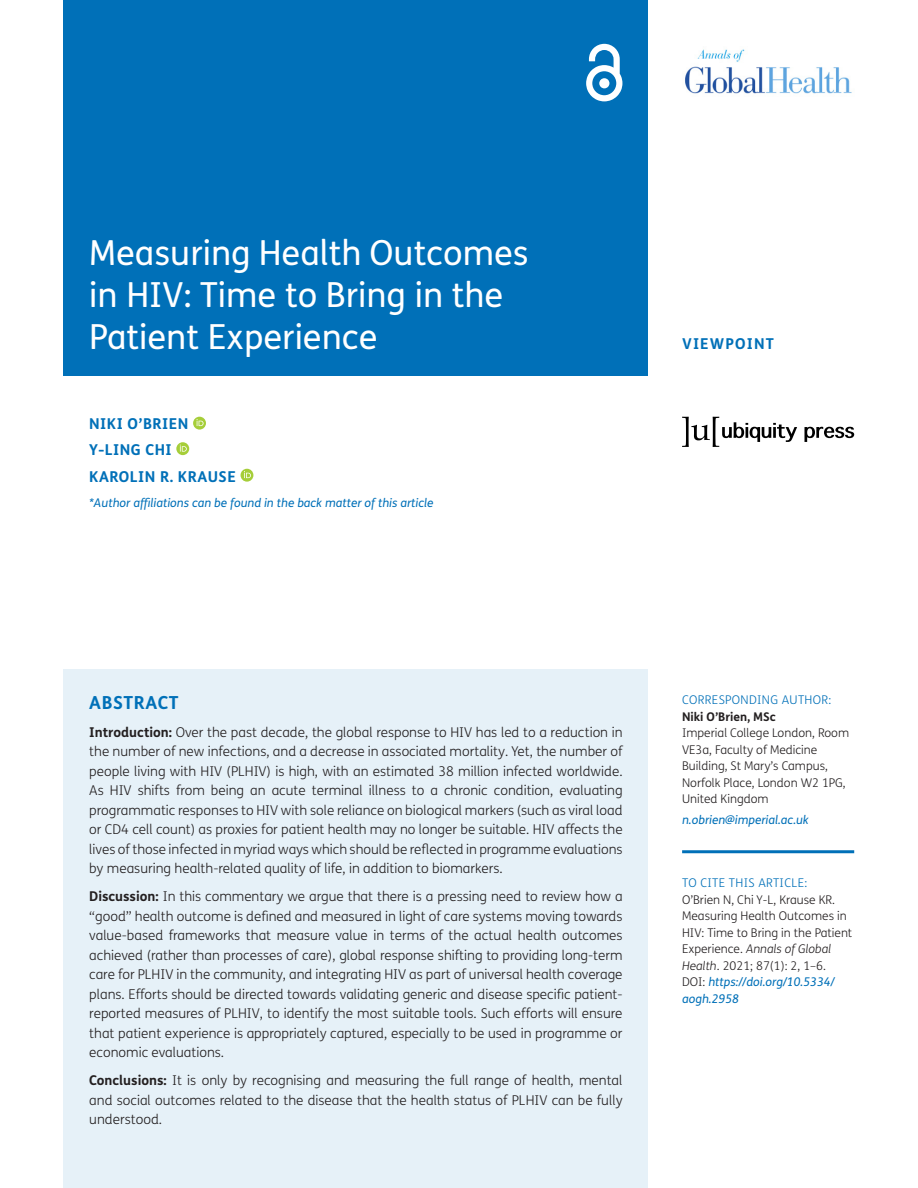
<style>
.page{position:relative;width:918px;height:1188px;background:#fff}
.page>*{position:absolute;margin:0;border:0;box-sizing:border-box;transform-origin:0 0}
.Article_Title{font:34.5px/42px "FS Me";color:#fff}
.t1{font:700 18px "FS Me";letter-spacing:.03em;color:#0070b8}
.Cover_Authors{font:700 15px "FS Me";letter-spacing:.03em;color:#0070b8}
.Cover_Authors-2{font:700 15px "FS Me";letter-spacing:.075em;color:#0070b8}
.Body_Copy{font:300 13.5px/19.5px "FS Me";color:#231f20;text-align:justify}
.Meta{font:300 12px/16.5px "FS Me";color:#231f20}
.Meta-2{font:italic 12px "FS Me";color:#0070b8}
.Meta_Titles{font:300 12px "FS Me";letter-spacing:.03em;color:#0070b8}
.Meta_Titles_-_Rule{font:300 12px "FS Me";letter-spacing:.03em;color:#0070b8}
.s1{font-weight:700}
.s2{font-style:italic}
.s3{font-weight:400;font-style:italic;color:#0070b8}
</style>
<div class="page">
<div style="left:64px;top:0;width:584px;height:376px;background:#0070b8"></div>
<svg style="left:586px;top:44px;width:36px;height:57px"></svg>
<svg style="left:804px;top:427px;width:50px;height:15px"></svg>
<svg style="left:682px;top:417px;width:115px;height:30px"></svg>
<img style="left:685px;top:49px;width:167px;height:45px">
<hr style="left:682px;top:850px;width:172px;height:3px;background:#0070b8">
<div style="left:64px;top:670px;width:584px;height:518px;background:#e6f1f8"></div>
<svg style="left:193px;top:417px;width:13px;height:13px"></svg>
<svg style="left:197px;top:419px;width:7px;height:7px"></svg>
<svg style="left:176px;top:442px;width:13px;height:13px"></svg>
<svg style="left:180px;top:445px;width:7px;height:7px"></svg>
<div style="left:241px;top:469px;width:12px;height:13px;background:#a6ce39;border-radius:50%"></div>
<svg style="left:244px;top:471px;width:7px;height:7px"></svg>
<p class="Article_Title" style="left:89px;top:232px;width:441px">Measuring Health Outcomes in HIV: Time to Bring in the<br>Patient Experience</p>
<p class="Cover_Authors" style="left:89px;top:414px;width:101px">NIKI O’BRIEN</p>
<p class="Cover_Authors" style="left:89px;top:440px;width:84px">Y-LING CHI</p>
<p class="Cover_Authors" style="left:89px;top:467px;width:148px">KAROLIN R. KRAUSE</p>
<p class="Meta-2" style="left:89px;top:495px;width:346px">*Author affiliations can be found in the back matter of this article</p>
<p class="Cover_Authors-2" style="left:682px;top:334px;width:93px">VIEWPOINT</p>
<h1 class="t1" style="left:89px;top:691px;width:91px">ABSTRACT</h1>
<p class="Body_Copy" style="left:89px;top:723px;width:535px"><span class="s1">Introduction:</span> Over the past decade, the global response to HIV has led to a reduction in the number of new infections, and a decrease in associated mortality. Yet, the number of people living with HIV (PLHIV) is high, with an estimated 38 million infected worldwide.<br>As HIV shifts from being an acute terminal illness to a chronic condition, evaluating programmatic responses to HIV with sole reliance on biological markers (such as viral load or CD4 cell count) as proxies for patient health may no longer be suitable. HIV affects the lives of those infected in myriad ways which should be reflected in programme evaluations by measuring health-related quality of life, in addition to biomarkers.</p>
<p class="Body_Copy" style="left:89px;top:887px;width:535px"><span class="s1">Discussion:</span> In this commentary we argue that there is a pressing need to review how a “good” health outcome is defined and measured in light of care systems moving towards value-based frameworks that measure value in terms of the actual health outcomes achieved (rather than processes of care), global response shifting to providing long-term care for PLHIV in the community, and integrating HIV as part of universal health coverage plans. Efforts should be directed towards validating generic and disease specific patient&shy;reported measures of PLHIV, to identify the most suitable tools. Such efforts will ensure that patient experience is appropriately captured, especially to be used in programme or economic evaluations.</p>
<p class="Body_Copy" style="left:89px;top:1071px;width:535px"><span class="s1">Conclusions:</span> It is only by recognising and measuring the full range of health, mental and social outcomes related to the disease that the health status of PLHIV can be fully understood.</p>
<p class="Meta_Titles" style="left:682px;top:693px;width:151px">CORRESPONDING AUTHOR:</p>
<p class="Meta" style="left:682px;top:709px;width:168px"><span class="s1">Niki O’Brien, MSc<br></span>Imperial College London, Room<br>VE3a, Faculty of Medicine<br>Building, St Mary’s Campus,<br>Norfolk Place, London W2 1PG,<br>United Kingdom</p>
<p class="Meta-2" style="left:682px;top:813px;width:128px">n.obrien@imperial.ac.uk</p>
<p class="Meta_Titles_-_Rule" style="left:682px;top:876px;width:127px">TO CITE THIS ARTICLE:</p>
<p class="Meta" style="left:682px;top:892px;width:172px">O’Brien N, Chi Y-L, Krause KR.<br>Measuring Health Outcomes in<br>HIV: Time to Bring in the Patient<br>Experience. <span class="s2">Annals of Global<br>Health</span>. 2021; 87(1): 2, 1–6.<br>DOI: <span class="s3">https://doi.org/10.5334/ aogh.2958</span></p>
</div>
